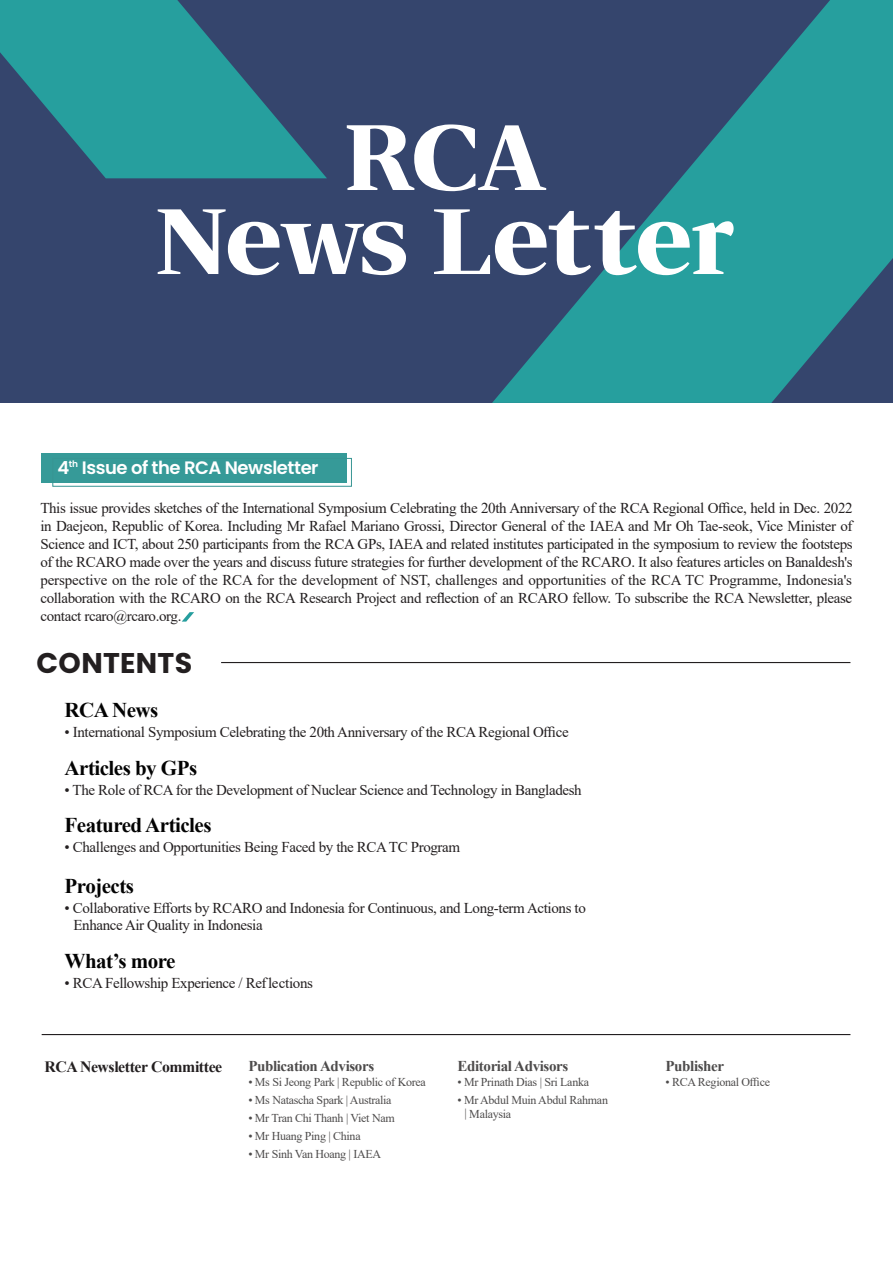
<style>
.page{position:relative;width:893px;height:1263px;background:#fff}
.page>*{position:absolute;margin:0;border:0;box-sizing:border-box;transform-origin:0 0}
.t1{font:87px "SD Gd Myeongjo TTF";letter-spacing:-.005em;color:#fff}
.t2{font:700 28.5px "Poppins";letter-spacing:.01em;color:#231f20}
.t3{font:700 21px "Times New Roman";letter-spacing:-.025em;color:#030303}
.t4{font:600 18px "Poppins";letter-spacing:-.025em;color:#fff}
.t5{font:700 15.75px "Times New Roman";letter-spacing:-.025em;color:#231f20}
.t6{font:15px/18px "Times New Roman";letter-spacing:-.025em;color:#231f20;text-align:justify}
.t7{font:700 15px "Times New Roman";letter-spacing:-.025em;color:#4d4b4b}
.t8{font:12px "Times New Roman";letter-spacing:-.025em;color:#4d4b4b}
</style>
<div class="page">
<div style="left:0;top:0;width:893px;height:403px;background:#35456d"></div>
<svg style="left:492px;top:0;width:401px;height:403px;fill:#269f9e"></svg>
<svg style="left:0;top:0;width:327px;height:178px;fill:#269f9e"></svg>
<hr style="left:221px;top:662px;width:629px;height:1px;background:#231f20">
<hr style="left:42px;top:1034px;width:808px;height:1px;background:#231f20">
<div style="left:41px;top:453px;width:306px;height:30px;background:#369a98"></div>
<div style="left:53px;top:458px;width:299px;height:28px;border:1px solid #389593"></div>
<svg style="left:182px;top:612px;width:12px;height:10px"></svg>
<p class="t1" style="left:345px;top:111px;width:204px">RCA</p>
<p class="t1" style="left:157px;top:195px;width:581px">News Letter</p>
<p class="t4" style="left:58px;top:457px;width:263px">4<sup>th</sup> Issue of the RCA Newsletter</p>
<p class="t6" style="left:40px;top:498px;width:814px">This issue provides sketches of the International Symposium Celebrating the 20th Anniversary of the RCA Regional Office, held in Dec. 2022 in Daejeon, Republic of Korea. Including Mr Rafael Mariano Grossi, Director General of the IAEA and Mr Oh Tae-seok, Vice Minister of Science and ICT, about 250 participants from the RCA GPs, IAEA and related institutes participated in the symposium to review the footsteps of the RCARO made over the years and discuss future strategies for further development of the RCARO. It also features articles on Banaldesh's perspective on the role of the RCA for the development of NST, challenges and opportunities of the RCA TC Programme, Indonesia's collaboration with the RCARO on the RCA Research Project and reflection of an RCARO fellow. To subscribe the RCA Newsletter, please contact rcaro@rcaro.org.</p>
<p class="t2" style="left:37px;top:646px;width:157px">CONTENTS</p>
<p class="t3" style="left:65px;top:695px;width:95px">RCA News</p>
<p class="t6" style="left:65px;top:723px;width:506px">• International Symposium Celebrating the 20th Anniversary of the RCA Regional Office</p>
<p class="t3" style="left:65px;top:752px;width:134px">Articles by GPs</p>
<p class="t3" style="left:65px;top:810px;width:148px">Featured Articles</p>
<p class="t6" style="left:65px;top:780px;width:519px">• The Role of RCA for the Development of Nuclear Science and Technology in Bangladesh</p>
<p class="t6" style="left:65px;top:838px;width:397px">• Challenges and Opportunities Being Faced by the RCA TC Program</p>
<p class="t3" style="left:65px;top:870px;width:71px">Projects</p>
<p class="t6" style="left:65px;top:898px;width:523px">• Collaborative Efforts by RCARO and Indonesia for Continuous, and Long-term Actions to</p>
<p class="t6" style="left:73px;top:915px;width:191px">Enhance Air Quality in Indonesia</p>
<p class="t3" style="left:65px;top:946px;width:112px">What’s more</p>
<p class="t6" style="left:65px;top:974px;width:250px">• RCA Fellowship Experience / Reflections</p>
<p class="t5" style="left:44px;top:1055px;width:179px">RCA Newsletter Committee</p>
<p class="t7" style="left:248px;top:1055px;width:127px">Publication Advisors</p>
<p class="t7" style="left:458px;top:1055px;width:112px">Editorial Advisors</p>
<p class="t7" style="left:665px;top:1055px;width:60px">Publisher</p>
<p class="t8" style="left:248px;top:1073px;width:179px">• Ms Si Jeong Park | Republic of Korea</p>
<p class="t8" style="left:248px;top:1091px;width:145px">• Ms Natascha Spark | Australia</p>
<p class="t8" style="left:248px;top:1109px;width:148px">• Mr Tran Chi Thanh | Viet Nam</p>
<p class="t8" style="left:248px;top:1127px;width:114px">• Mr Huang Ping | China</p>
<p class="t8" style="left:248px;top:1145px;width:134px">• Mr Sinh Van Hoang | IAEA</p>
<p class="t8" style="left:458px;top:1073px;width:133px">• Mr Prinath Dias | Sri Lanka</p>
<p class="t8" style="left:458px;top:1091px;width:152px">• Mr Abdul Muin Abdul Rahman</p>
<p class="t8" style="left:665px;top:1073px;width:106px">• RCA Regional Office</p>
<p class="t8" style="left:464px;top:1105px;width:48px">| Malaysia</p>
</div>
